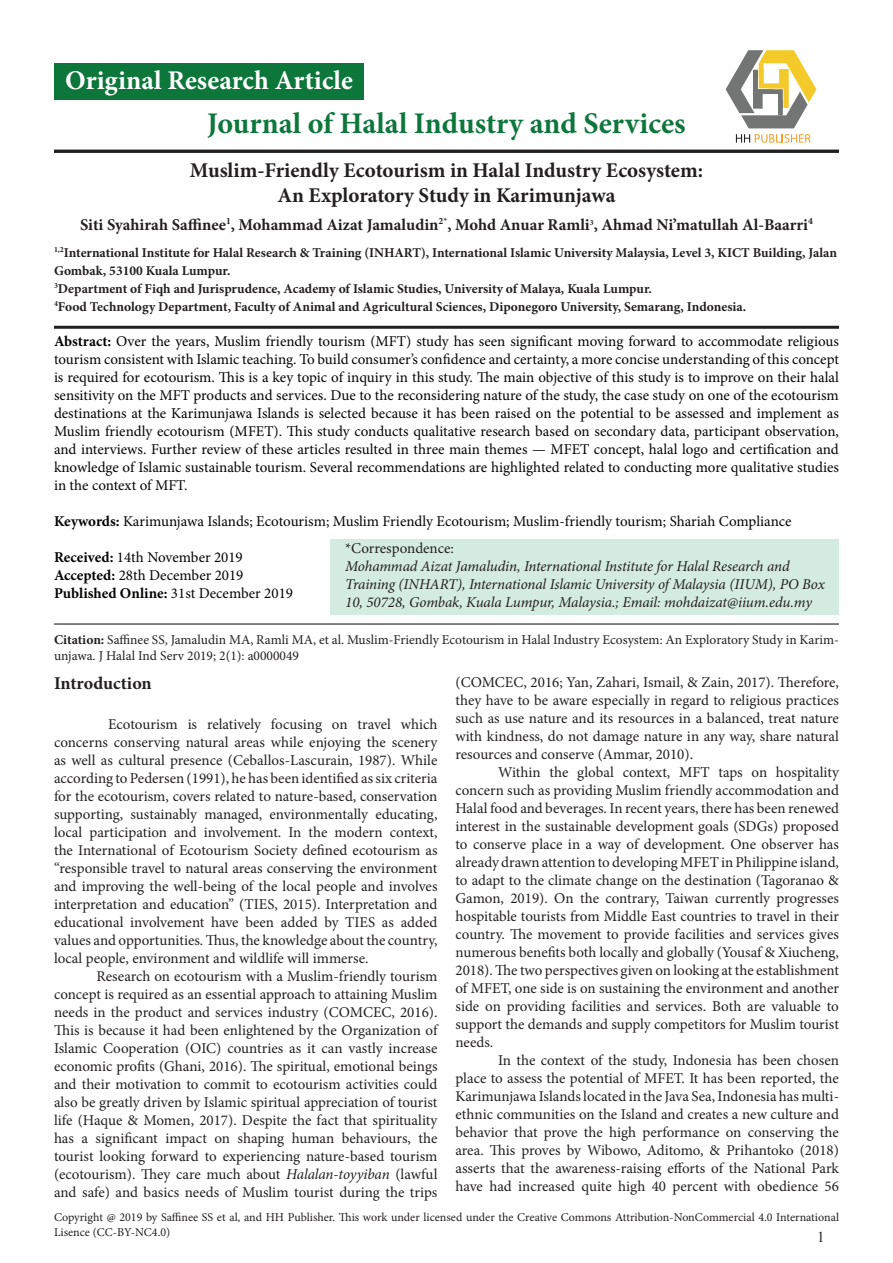
<style>
.page{position:relative;width:893px;height:1263px;background:#fff}
.page>*{position:absolute;margin:0;border:0;box-sizing:border-box;transform-origin:0 0}
.t1{font:700 30px "Minion Pro";color:#0d763b}
.t2{font:700 27px "Minion Pro";color:#fff}
.t3{font:700 21px/25.2px "Minion Pro";color:#231f20;text-align:center}
.t4{font:700 18px "Minion Pro";letter-spacing:-.005em;color:#231f20}
.t5{font:700 16.5px "Minion Pro";color:#231f20}
.t6{font:15px/18px "Minion Pro";color:#231f20;text-align:justify}
.t7{font:15px/18px "Minion Pro";color:#040503;text-align:justify}
.t8{font:italic 15px/18px "Minion Pro";letter-spacing:-.01em;color:#231f20}
.t9{font:15px "Times New Roman";color:#231f20}
.t10{font:700 13.5px/18px "Minion Pro";color:#231f20}
.t11{font:13.5px/16.2px "Minion Pro";color:#231f20}
.t12{font:12px/14.4px "Minion Pro";color:#231f20}
.s1{font-weight:700}
.s2{font-style:italic}
</style>
<div class="page">
<div style="left:54px;top:64px;width:309px;height:36px;background:#0d763b"></div>
<svg style="left:726px;top:50px;width:90px;height:78px"></svg>
<svg style="left:736px;top:134px;width:75px;height:9px"></svg>
<hr style="left:54px;top:150px;width:785px;height:3px;background:#231f20">
<hr style="left:54px;top:326px;width:785px;height:3px;background:#231f20">
<div style="left:330px;top:539px;width:509px;height:76px;background:#d4ebe1"></div>
<hr style="left:54px;top:623px;width:785px;height:2px;background:#231f20">
<h2 class="t2" style="left:65px;top:61px;width:289px">Original Research Article</h2>
<h1 class="t1" style="left:207px;top:102px;width:480px">Journal of Halal Industry and Services</h1>
<h3 class="t3" style="left:190px;top:158px;width:515px">Muslim-Friendly Ecotourism in Halal Industry Ecosystem:<br>An Exploratory Study in Karimunjawa</h3>
<p class="t5" style="left:80px;top:213px;width:734px">Siti Syahirah Saffinee<sup>1</sup>, Mohammad Aizat Jamaludin<sup>2*</sup>, Mohd Anuar Ramli<sup>3</sup>, Ahmad Ni’matullah Al-Baarri<sup>4</sup></p>
<p class="t10" style="left:54px;top:243px;width:785px"><sup>1,2</sup>International Institute for Halal Research &amp; Training (INHART), International Islamic University Malaysia, Level 3, KICT Building, Jalan Gombak, 53100 Kuala Lumpur.<br><sup>3</sup>Department of Fiqh and Jurisprudence, Academy of Islamic Studies, University of Malaya, Kuala Lumpur.<br><sup>4</sup>Food Technology Department, Faculty of Animal and Agricultural Sciences, Diponegoro University, Semarang, Indonesia.</p>
<p class="t7" style="left:54px;top:332px;width:787px"><span class="s1">Abstract:</span> Over the years, Muslim friendly tourism (MFT) study has seen significant moving forward to accommodate religious tourism consistent with Islamic teaching. To build consumer’s confidence and certainty, a more concise understanding of this concept is required for ecotourism. This is a key topic of inquiry in this study. The main objective of this study is to improve on their halal sensitivity on the MFT products and services. Due to the reconsidering nature of the study, the case study on one of the ecotourism destinations at the Karimunjawa Islands is selected because it has been raised on the potential to be assessed and implement as Muslim friendly ecotourism (MFET). This study conducts qualitative research based on secondary data, participant observation, and interviews. Further review of these articles resulted in three main themes — MFET concept, halal logo and certification and knowledge of Islamic sustainable tourism. Several recommendations are highlighted related to conducting more qualitative studies in the context of MFT.</p>
<p class="t7" style="left:54px;top:512px;width:739px"><span class="s1">Keywords:</span> Karimunjawa Islands; Ecotourism; Muslim Friendly Ecotourism; Muslim-friendly tourism; Shariah Compliance</p>
<p class="t7" style="left:54px;top:548px;width:241px;text-align:left"><span class="s1">Received:</span> 14th November 2019<br><span class="s1">Accepted:</span> 28th December 2019<br><span class="s1">Published Online:</span> 31st December 2019</p>
<p class="t6" style="left:345px;top:539px;width:110px">*Correspondence:</p>
<p class="t8" style="left:345px;top:557px;width:481px">Mohammad Aizat Jamaludin, International Institute for Halal Research and<br>Training (INHART), International Islamic University of Malaysia (IIUM), PO Box<br>10, 50728, Gombak, Kuala Lumpur, Malaysia.; Email: mohdaizat@iium.edu.my</p>
<p class="t11" style="left:54px;top:631px;width:786px"><span class="s1">Citation:</span> Saffinee SS, Jamaludin MA, Ramli MA, et al. Muslim-Friendly Ecotourism in Halal Industry Ecosystem: An Exploratory Study in Karim&shy;unjawa. J Halal Ind Serv 2019; 2(1): a0000049</p>
<p class="t4" style="left:54px;top:670px;width:99px">Introduction</p>
<p class="t6" style="left:54px;top:715px;width:385px;text-indent:54px">Ecotourism is relatively focusing on travel which concerns conserving natural areas while enjoying the scenery as well as cultural presence (Ceballos-Lascurain, 1987). While according to Pedersen (1991), he has been identified as six criteria for the ecotourism, covers related to nature-based, conservation supporting, sustainably managed, environmentally educating, local participation and involvement. In the modern context, the International of Ecotourism Society defined ecotourism as “responsible travel to natural areas conserving the environment and improving the well-being of the local people and involves interpretation and education” (TIES, 2015). Interpretation and educational involvement have been added by TIES as added values and opportunities. Thus, the knowledge about the country, local people, environment and wildlife will immerse.</p>
<p class="t6" style="left:54px;top:967px;width:385px;text-indent:43px">Research on ecotourism with a Muslim-friendly tourism concept is required as an essential approach to attaining Muslim needs in the product and services industry (COMCEC, 2016).<br>This is because it had been enlightened by the Organization of Islamic Cooperation (OIC) countries as it can vastly increase economic profits (Ghani, 2016). The spiritual, emotional beings and their motivation to commit to ecotourism activities could also be greatly driven by Islamic spiritual appreciation of tourist life (Haque &amp; Momen, 2017). Despite the fact that spirituality has a significant impact on shaping human behaviours, the tourist looking forward to experiencing nature-based tourism (ecotourism). They care much about <span class="s2">Halalan-toyyiban</span> (lawful and safe) and basics needs of Muslim tourist during the trips</p>
<p class="t6" style="left:455px;top:673px;width:385px">(COMCEC, 2016; Yan, Zahari, Ismail, &amp; Zain, 2017). Therefore, they have to be aware especially in regard to religious practices such as use nature and its resources in a balanced, treat nature with kindness, do not damage nature in any way, share natural resources and conserve (Ammar, 2010).</p>
<p class="t6" style="left:455px;top:763px;width:385px;text-indent:43px">Within the global context, MFT taps on hospitality concern such as providing Muslim friendly accommodation and Halal food and beverages. In recent years, there has been renewed interest in the sustainable development goals (SDGs) proposed to conserve place in a way of development. One observer has already drawn attention to developing MFET in Philippine island, to adapt to the climate change on the destination (Tagoranao &amp; Gamon, 2019). On the contrary, Taiwan currently progresses hospitable tourists from Middle East countries to travel in their country. The movement to provide facilities and services gives numerous benefits both locally and globally (Yousaf &amp; Xiucheng, 2018). The two perspectives given on looking at the establishment of MFET, one side is on sustaining the environment and another side on providing facilities and services. Both are valuable to support the demands and supply competitors for Muslim tourist needs.</p>
<p class="t6" style="left:455px;top:1051px;width:385px;text-indent:43px">In the context of the study, Indonesia has been chosen place to assess the potential of MFET. It has been reported, the Karimunjawa Islands located in the Java Sea, Indonesia has multi&shy;ethnic communities on the Island and creates a new culture and behavior that prove the high performance on conserving the area. This proves by Wibowo, Aditomo, &amp; Prihantoko (2018) asserts that the awareness-raising efforts of the National Park have had increased quite high 40 percent with obedience 56</p>
<p class="t12" style="left:54px;top:1210px;width:786px">Copyright @ 2019 by Saffinee SS et al, and HH Publisher. This work under licensed under the Creative Commons Attribution-NonCommercial 4.0 International<br>Lisence (CC-BY-NC4.0)</p>
<p class="t9" style="left:817px;top:1227px;width:9px">1</p>
</div>
